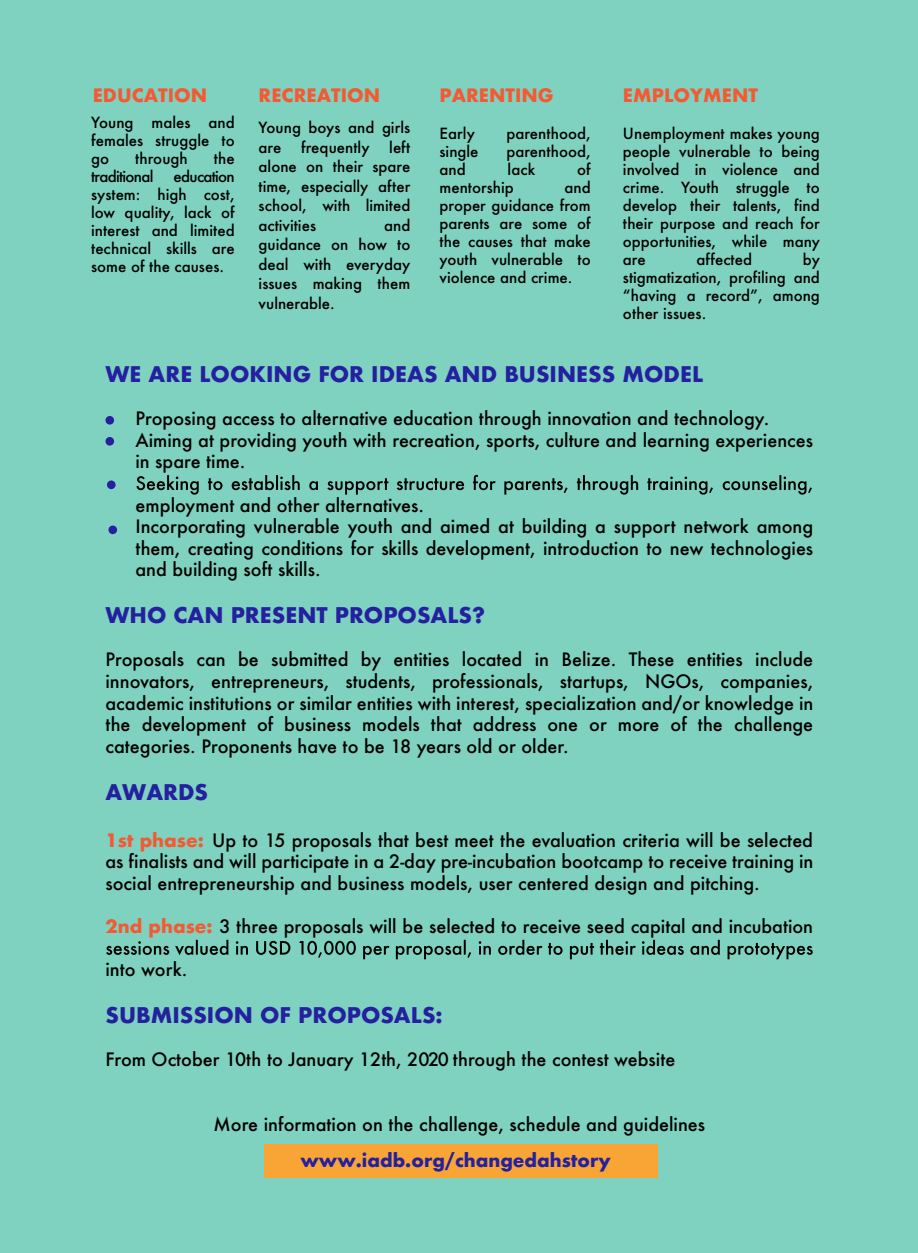
<style>
.page{position:relative;width:918px;height:1253px;background:#fff}
.page>*{position:absolute;margin:0;border:0;box-sizing:border-box;transform-origin:0 0}
.t1{font:700 21px "Futura";color:#2420a0}
.t2{font:500 18px/21.6px "Futura";color:#000}
.t3{font:700 18px "Futura";color:#f45933}
.t4{font:700 18px "Futura";color:#2420a0}
.t5{font:500 15px/18px "Futura";color:#000;text-align:justify}
.t6{font:500 15px "Futura";letter-spacing:-.045em;color:#000}
.s1{font-weight:700;color:#f45933}
</style>
<div class="page">
<div style="left:0;top:0;width:918px;height:1252px;background:#7fd2bf"></div>
<div style="left:264px;top:1144px;width:393px;height:34px;background:#f9a535"></div>
<svg style="left:136px;top:475px;width:676px;height:19px"></svg>
<svg style="left:106px;top:939px;width:707px;height:20px"></svg>
<div style="left:105px;top:416px;width:9px;height:8px;background:#24209f;border-radius:50%"></div>
<div style="left:108px;top:525px;width:9px;height:9px;background:#24209f;border-radius:50%"></div>
<div style="left:107px;top:480px;width:9px;height:9px;background:#24209f;border-radius:50%"></div>
<div style="left:105px;top:437px;width:9px;height:8px;background:#24209f;border-radius:50%"></div>
<p class="t3" style="left:93px;top:84px;width:116px">EDUCATION</p>
<p class="t5" style="left:91px;top:113px;width:145px">Young males and females struggle to go</p>
<p class="t5" style="left:135px;top:149px;width:54px">through</p>
<p class="t5" style="left:214px;top:149px;width:22px">the</p>
<p class="t6" style="left:91px;top:166px;width:64px">traditional</p>
<p class="t5" style="left:91px;top:167px;width:145px;text-indent:82px">education system: high cost, low quality, lack of interest and limited technical skills are some of the causes.</p>
<p class="t3" style="left:259px;top:84px;width:123px">RECREATION</p>
<p class="t5" style="left:259px;top:117px;width:153px;line-height:19.5px">Young boys and girls are</p>
<p class="t5" style="left:259px;top:137px;width:153px;line-height:19.5px;text-indent:131px">left alone on their spare time, especially after school, with limited activities</p>
<p class="t5" style="left:301px;top:138px;width:70px">frequently</p>
<p class="t5" style="left:259px;top:215px;width:153px;line-height:19.5px;text-indent:126px">and guidance on how to deal with everyday issues making them vulnerable.</p>
<p class="t3" style="left:440px;top:84px;width:116px">PARENTING</p>
<p class="t5" style="left:440px;top:124px;width:37px">Early</p>
<p class="t5" style="left:506px;top:124px;width:86px">parenthood,</p>
<p class="t5" style="left:440px;top:142px;width:41px">single</p>
<p class="t5" style="left:506px;top:142px;width:86px">parenthood,</p>
<p class="t5" style="left:440px;top:160px;width:28px">and</p>
<p class="t5" style="left:508px;top:160px;width:29px">lack</p>
<p class="t5" style="left:577px;top:160px;width:15px">of</p>
<p class="t5" style="left:440px;top:178px;width:76px">mentorship</p>
<p class="t5" style="left:440px;top:178px;width:153px;text-indent:125px">and proper guidance from parents are some of the causes that make youth vulnerable to violence and crime.</p>
<p class="t3" style="left:623px;top:84px;width:137px">EMPLOYMENT</p>
<p class="t5" style="left:623px;top:124px;width:198px">Unemployment makes young people vulnerable to being involved in violence and crime. Youth struggle to develop their talents, find their purpose and reach for opportunities, while many are</p>
<p class="t5" style="left:697px;top:250px;width:57px">affected</p>
<p class="t5" style="left:623px;top:250px;width:198px;text-indent:180px">by stigmatization, profiling and “having a record”, among other issues.</p>
<p class="t1" style="left:105px;top:360px;width:599px">WE ARE LOOKING FOR IDEAS AND BUSINESS MODEL</p>
<p class="t2" style="left:135px;top:407px;width:679px">Proposing access to alternative education through innovation and technology.<br>Aiming at providing youth with recreation, sports, culture and learning experiences in spare time.</p>
<p class="t2" style="left:135px;top:493px;width:679px">employment and other alternatives.<br>Incorporating vulnerable youth and aimed at building a support network among them, creating conditions for skills development, introduction to new technologies and building soft skills.</p>
<p class="t1" style="left:105px;top:601px;width:381px">WHO CAN PRESENT PROPOSALS?</p>
<p class="t2" style="left:105px;top:648px;width:709px;text-align:justify">Proposals can be submitted by entities located in Belize. These entities include innovators, entrepreneurs, students, professionals, startups, NGOs, companies, academic institutions or similar entities with interest, specialization and/or knowledge in the development of business models that address one or more of the challenge categories. Proponents have to be 18 years old or older.</p>
<p class="t1" style="left:105px;top:777px;width:104px">AWARDS</p>
<p class="t2" style="left:105px;top:828px;width:709px;text-align:justify"><span class="s1">1st phase:</span> Up to 15 proposals that best meet the evaluation criteria will be selected as finalists and will participate in a 2-day pre-incubation bootcamp to receive training in social entrepreneurship and business models, user centered design and pitching.</p>
<p class="t2" style="left:106px;top:915px;width:709px"><span class="s1">2nd phase:</span> 3 three proposals will be selected to receive seed capital and incubation</p>
<p class="t2" style="left:105px;top:958px;width:84px">into work.</p>
<p class="t1" style="left:105px;top:1001px;width:339px">SUBMISSION OF PROPOSALS:</p>
<p class="t2" style="left:105px;top:1048px;width:571px">From October 10th to January 12th, 2020 through the contest website</p>
<p class="t2" style="left:214px;top:1113px;width:493px">More information on the challenge, schedule and guidelines</p>
<p class="t4" style="left:300px;top:1148px;width:312px">www.iadb.org/changedahstory</p>
</div>
